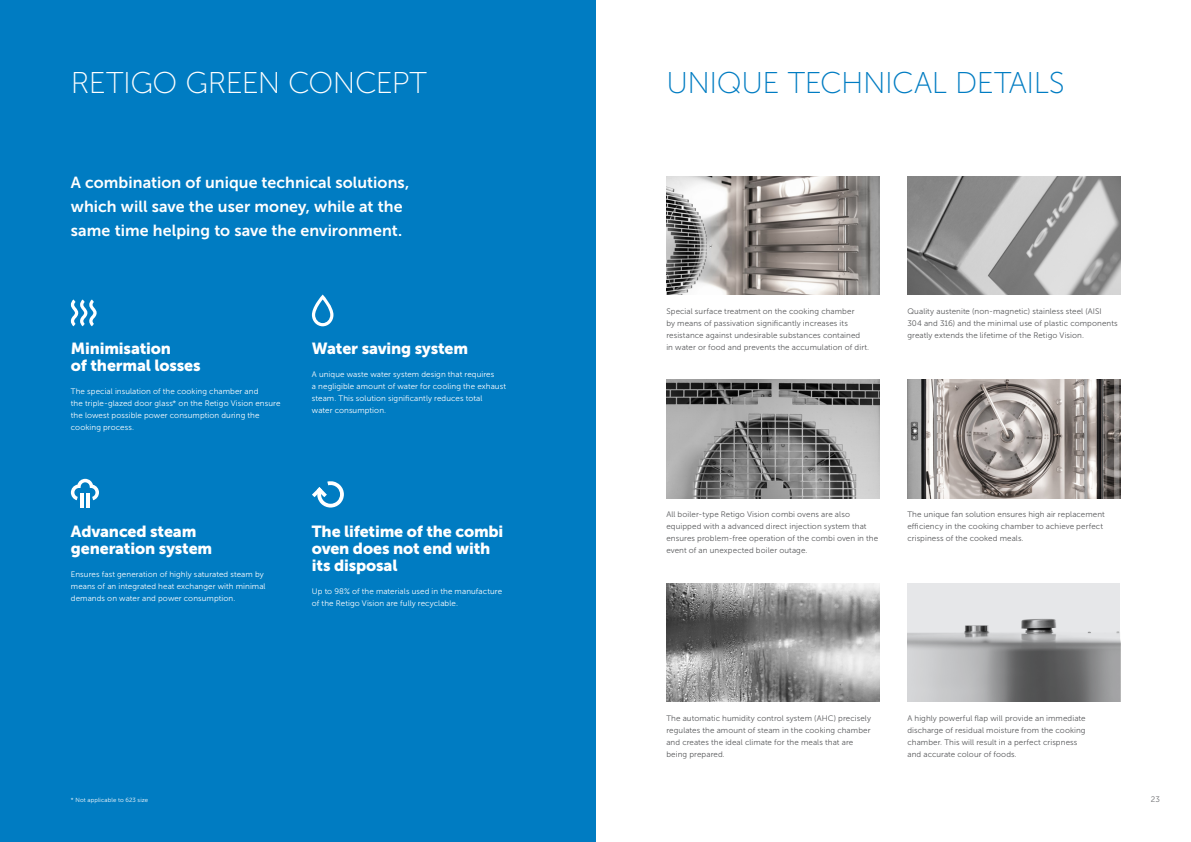
<style>
.page{position:relative;width:1191px;height:842px;background:#fff}
.page>*{position:absolute;margin:0;border:0;box-sizing:border-box;transform-origin:0 0}
.t1{font:30px "Museo Sans 100";letter-spacing:-.015em;color:#007cc2}
.t2{font:30px "Museo Sans 100";letter-spacing:-.02em;color:#fff}
.t3{font:16px/17px "Museo Sans 900";letter-spacing:-.01em;color:#fff}
.t4{font:16px/24px "Museo Sans 700";letter-spacing:.005em;color:#fff}
.P1{font:8px/12px "Museo Sans 300";letter-spacing:.01em;color:#57585a}
.P1-2{font:8px/12px "Museo Sans 300";letter-spacing:.01em;color:#fff}
.t5{font:8px "Museo Sans 300";color:#6c6d70}
.t6{font:6px "Museo Sans 300";letter-spacing:.02em;color:#fff}
</style>
<div class="page">
<div style="left:0;top:0;width:595px;height:842px;background:#007cc2"></div>
<hr style="left:86px;top:493px;width:4px;height:14px;background:#fff">
<hr style="left:80px;top:493px;width:3px;height:14px;background:#fff">
<svg style="left:71px;top:479px;width:28px;height:21px"></svg>
<svg style="left:312px;top:481px;width:32px;height:26px"></svg>
<svg style="left:312px;top:295px;width:21px;height:31px"></svg>
<svg style="left:71px;top:299px;width:26px;height:27px"></svg>
<img style="left:666px;top:176px;width:213px;height:119px">
<img style="left:907px;top:380px;width:213px;height:118px">
<img style="left:666px;top:583px;width:213px;height:118px">
<img style="left:907px;top:583px;width:213px;height:118px">
<img style="left:907px;top:176px;width:213px;height:119px">
<img style="left:666px;top:380px;width:213px;height:118px">
<h2 class="t2" style="left:71px;top:67px;width:357px">RETIGO GREEN CONCEPT</h2>
<h2 class="t1" style="left:666px;top:67px;width:400px">UNIQUE TECHNICAL DETAILS</h2>
<h3 class="t4" style="left:71px;top:171px;width:340px">A combination of unique technical solutions, which will save the user money, while at the same time helping to save the environment.</h3>
<h3 class="t3" style="left:71px;top:340px;width:131px">Minimisation<br>of thermal losses</h3>
<p class="P1-2" style="left:71px;top:386px;width:211px">The special insulation of the cooking chamber and<br>the triple-glazed door glass* on the Retigo Vision ensure the lowest possible power consumption during the cooking process.</p>
<h3 class="t3" style="left:312px;top:340px;width:158px">Water saving system</h3>
<p class="P1-2" style="left:312px;top:369px;width:196px">A unique waste water system design that requires<br>a negligible amount of water for cooling the exhaust steam. This solution significantly reduces total<br>water consumption.</p>
<h3 class="t3" style="left:71px;top:523px;width:143px">Advanced steam generation system</h3>
<p class="P1-2" style="left:71px;top:568px;width:196px">Ensures fast generation of highly saturated steam by means of an integrated heat exchanger with minimal demands on water and power consumption.</p>
<h3 class="t3" style="left:312px;top:523px;width:193px">The lifetime of the combi oven does not end with its disposal</h3>
<p class="P1-2" style="left:312px;top:585px;width:192px">Up to 98% of the materials used in the manufacture of the Retigo Vision are fully recyclable.</p>
<p class="P1" style="left:666px;top:305px;width:204px">Special surface treatment on the cooking chamber<br>by means of passivation significantly increases its resistance against undesirable substances contained<br>in water or food and prevents the accumulation of dirt.</p>
<p class="P1" style="left:907px;top:305px;width:212px">Quality austenite (non-magnetic) stainless steel (AISI<br>304 and 316) and the minimal use of plastic components greatly extends the lifetime of the Retigo Vision.</p>
<p class="P1" style="left:666px;top:509px;width:213px">All boiler-type Retigo Vision combi ovens are also equipped with a advanced direct injection system that ensures problem-free operation of the combi oven in the event of an unexpected boiler outage.</p>
<p class="P1" style="left:907px;top:509px;width:199px">The unique fan solution ensures high air replacement efficiency in the cooking chamber to achieve perfect crispiness of the cooked meals.</p>
<p class="t6" style="left:71px;top:796px;width:79px">* Not applicable to 623 size</p>
<p class="P1" style="left:666px;top:712px;width:206px">The automatic humidity control system (AHC) precisely regulates the amount of steam in the cooking chamber and creates the ideal climate for the meals that are being prepared.</p>
<p class="P1" style="left:907px;top:712px;width:180px">A highly powerful flap will provide an immediate discharge of residual moisture from the cooking chamber. This will result in a perfect crispness and accurate colour of foods.</p>
<p class="t5" style="left:1151px;top:795px;width:11px">23</p>
</div>
